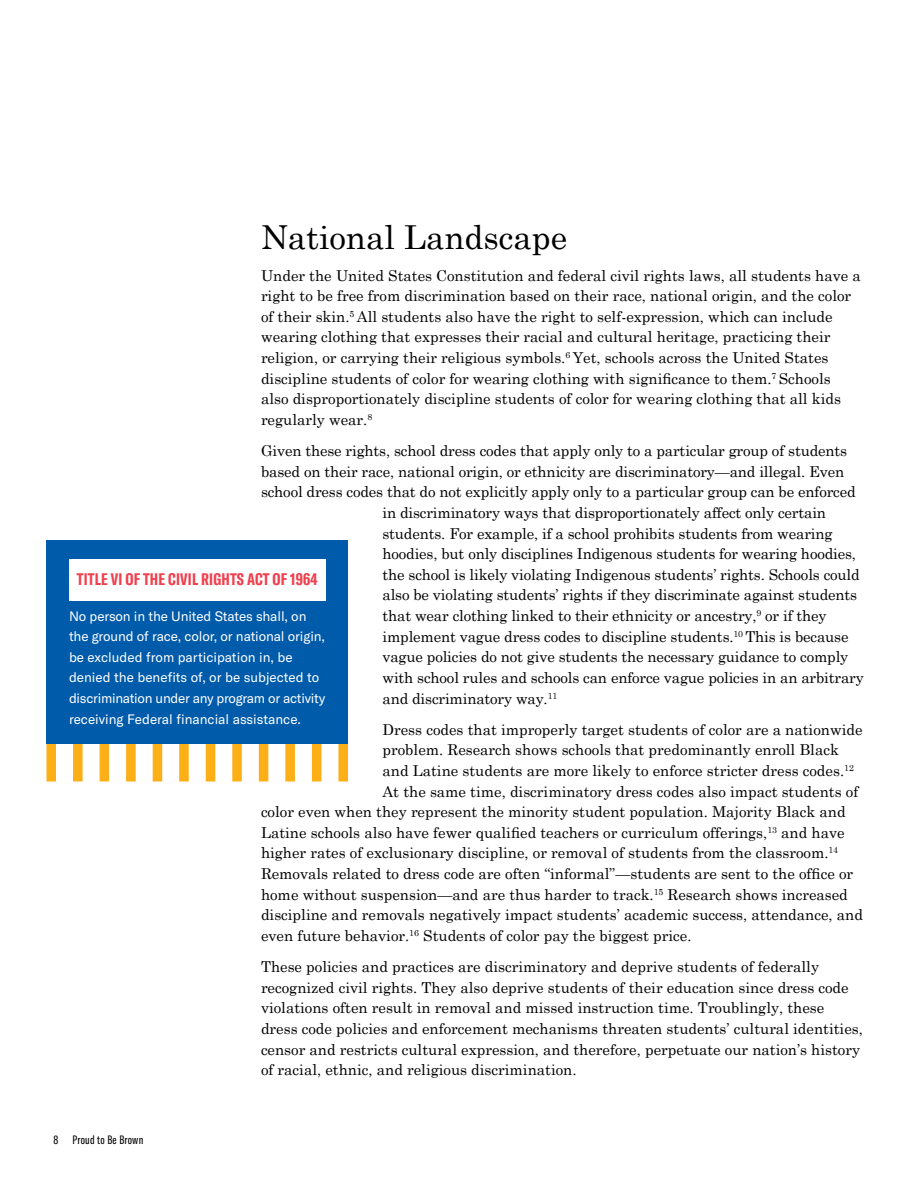
<style>
.page{position:relative;width:918px;height:1188px;background:#fff}
.page>*{position:absolute;margin:0;border:0;box-sizing:border-box;transform-origin:0 0}
.t1{font:33px "Century Schoolbook";color:#000}
.t2{font:700 extra-condensed 16.5px "GT America";letter-spacing:.01em;color:#ef404e}
.Endnote_text{font:15px/20.5px "Century Schoolbook";color:#000}
.t3{font:13.5px/20.7px "GT America";letter-spacing:-.01em;color:#fff}
.t4{font:extra-condensed 12px "GT America";letter-spacing:.02em;color:#000}
</style>
<div class="page">
<div style="left:47px;top:730px;width:9px;height:52px;background:#fcaf17"></div>
<div style="left:73px;top:730px;width:10px;height:52px;background:#fcaf17"></div>
<div style="left:100px;top:730px;width:9px;height:52px;background:#fcaf17"></div>
<div style="left:126px;top:730px;width:10px;height:52px;background:#fcaf17"></div>
<div style="left:153px;top:730px;width:9px;height:52px;background:#fcaf17"></div>
<div style="left:179px;top:730px;width:10px;height:52px;background:#fcaf17"></div>
<div style="left:206px;top:730px;width:9px;height:52px;background:#fcaf17"></div>
<div style="left:232px;top:730px;width:10px;height:52px;background:#fcaf17"></div>
<div style="left:259px;top:730px;width:9px;height:52px;background:#fcaf17"></div>
<div style="left:285px;top:730px;width:10px;height:52px;background:#fcaf17"></div>
<div style="left:312px;top:730px;width:9px;height:52px;background:#fcaf17"></div>
<div style="left:338px;top:730px;width:10px;height:52px;background:#fcaf17"></div>
<div style="left:46px;top:540px;width:302px;height:204px;background:#005baa"></div>
<div style="left:69px;top:559px;width:257px;height:42px;background:#fff"></div>
<p class="t1" style="left:261px;top:217px;width:308px">National Landscape</p>
<p class="Endnote_text" style="left:261px;top:265px;width:601px">Under the United States Constitution and federal civil rights laws, all students have a right to be free from discrimination based on their race, national origin, and the color of their skin.<sup>5</sup> All students also have the right to self-expression, which can include wearing clothing that expresses their racial and cultural heritage, practicing their religion, or carrying their religious symbols.<sup>6</sup> Yet, schools across the United States discipline students of color for wearing clothing with significance to them.<sup>7</sup> Schools also disproportionately discipline students of color for wearing clothing that all kids regularly wear.<sup>8</sup></p>
<p class="Endnote_text" style="left:261px;top:440px;width:588px">Given these rights, school dress codes that apply only to a particular group of students</p>
<p class="Endnote_text" style="left:261px;top:461px;width:585px">based on their race, national origin, or ethnicity are discriminatory—and illegal. Even</p>
<p class="Endnote_text" style="left:261px;top:481px;width:596px">school dress codes that do not explicitly apply only to a particular group can be enforced</p>
<p class="Endnote_text" style="left:382px;top:502px;width:445px">in discriminatory ways that disproportionately affect only certain</p>
<p class="Endnote_text" style="left:382px;top:523px;width:452px">students. For example, if a school prohibits students from wearing</p>
<p class="Endnote_text" style="left:382px;top:543px;width:475px">hoodies, but only disciplines Indigenous students for wearing hoodies,</p>
<p class="Endnote_text" style="left:382px;top:564px;width:479px">the school is likely violating Indigenous students’ rights. Schools could</p>
<p class="Endnote_text" style="left:382px;top:584px;width:476px">also be violating students’ rights if they discriminate against students</p>
<p class="Endnote_text" style="left:382px;top:605px;width:446px">that wear clothing linked to their ethnicity or ancestry,<sup>9</sup> or if they</p>
<p class="Endnote_text" style="left:382px;top:626px;width:468px">implement vague dress codes to discipline students.<sup>10</sup> This is because</p>
<p class="Endnote_text" style="left:382px;top:646px;width:467px">vague policies do not give students the necessary guidance to comply</p>
<p class="Endnote_text" style="left:382px;top:667px;width:483px">with school rules and schools can enforce vague policies in an arbitrary</p>
<p class="Endnote_text" style="left:382px;top:688px;width:176px">and discriminatory way.<sup>11</sup></p>
<p class="Endnote_text" style="left:382px;top:719px;width:482px">Dress codes that improperly target students of color are a nationwide</p>
<p class="Endnote_text" style="left:382px;top:739px;width:458px">problem. Research shows schools that predominantly enroll Black</p>
<p class="Endnote_text" style="left:382px;top:760px;width:473px">and Latine students are more likely to enforce stricter dress codes.<sup>12</sup></p>
<p class="Endnote_text" style="left:382px;top:781px;width:477px">At the same time, discriminatory dress codes also impact students of</p>
<p class="Endnote_text" style="left:261px;top:801px;width:586px">color even when they represent the minority student population. Majority Black and</p>
<p class="Endnote_text" style="left:261px;top:822px;width:585px">Latine schools also have fewer qualified teachers or curriculum offerings,<sup>13</sup> and have</p>
<p class="Endnote_text" style="left:261px;top:842px;width:579px">higher rates of exclusionary discipline, or removal of students from the classroom.<sup>14</sup></p>
<p class="Endnote_text" style="left:261px;top:863px;width:594px">Removals related to dress code are often “informal”—students are sent to the office or</p>
<p class="Endnote_text" style="left:261px;top:884px;width:588px">home without suspension—and are thus harder to track.<sup>15</sup> Research shows increased</p>
<p class="Endnote_text" style="left:261px;top:904px;width:604px">discipline and removals negatively impact students’ academic success, attendance, and</p>
<p class="Endnote_text" style="left:261px;top:925px;width:432px">even future behavior.<sup>16</sup> Students of color pay the biggest price.</p>
<p class="Endnote_text" style="left:261px;top:956px;width:603px">These policies and practices are discriminatory and deprive students of federally recognized civil rights. They also deprive students of their education since dress code violations often result in removal and missed instruction time. Troublingly, these dress code policies and enforcement mechanisms threaten students’ cultural identities, censor and restricts cultural expression, and therefore, perpetuate our nation’s history of racial, ethnic, and religious discrimination.</p>
<p class="t2" style="left:77px;top:570px;width:242px">TITLE VI OF THE CIVIL RIGHTS ACT OF 1964</p>
<p class="t3" style="left:69px;top:605px;width:258px">No person in the United States shall, on the ground of race, color, or national origin, be excluded from participation in, be denied the benefits of, or be subjected to discrimination under any program or activity receiving Federal financial assistance.</p>
<p class="t4" style="left:53px;top:1132px;width:91px">8 Proud to Be Brown</p>
</div>
